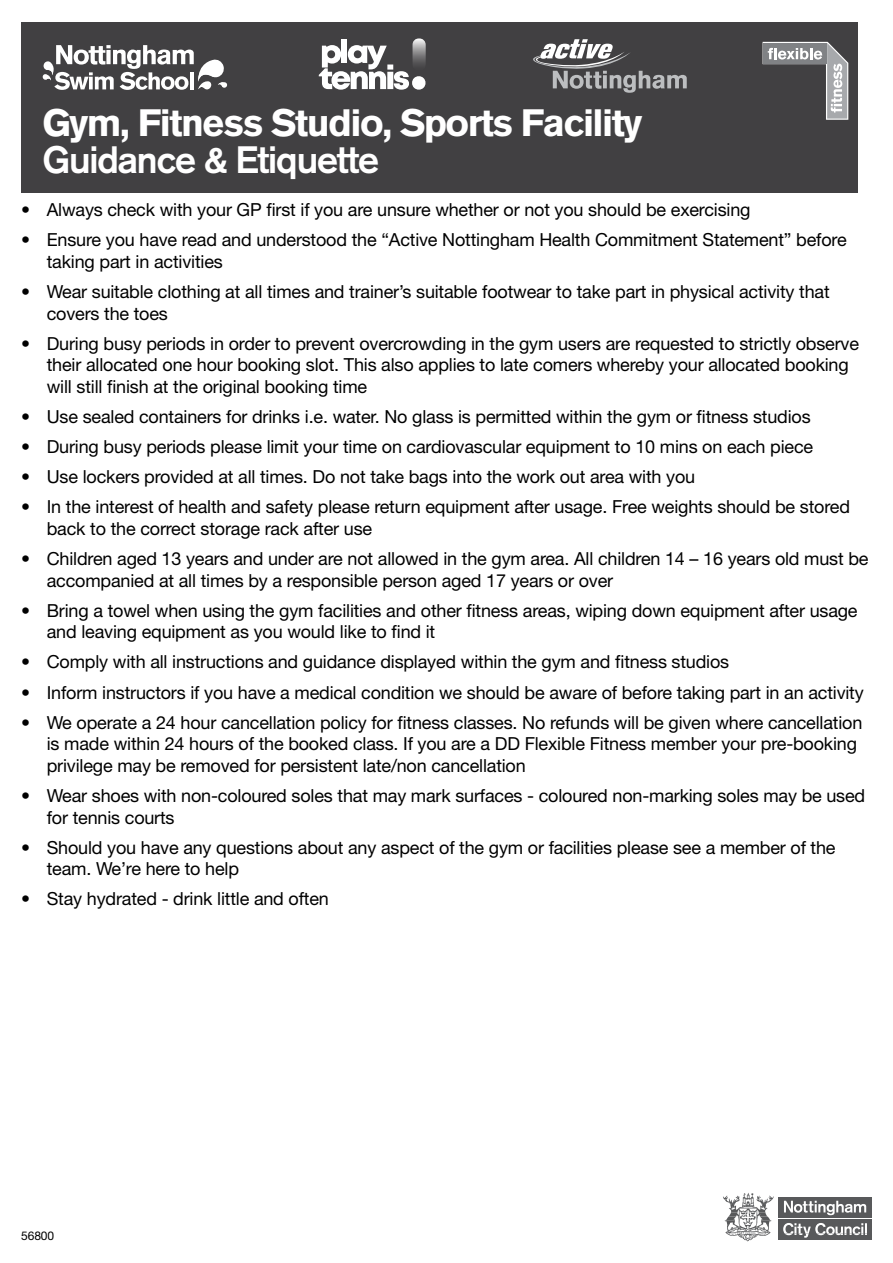
<style>
.page{position:relative;width:893px;height:1263px;background:#fff}
.page>*{position:absolute;margin:0;border:0;box-sizing:border-box;transform-origin:0 0}
.t1{font:900 37.5px "Akzidenz Grotesk";letter-spacing:-.04em;color:#fff}
.t2{font:700 37.5px "Akzidenz Grotesk";letter-spacing:-.03em;color:#fff}
.t3{font:18px/21.6px "Helvetica Neue";letter-spacing:-.01em;color:#000}
.t4{font:12px "Helvetica Neue";letter-spacing:-.01em;color:#000}
</style>
<div class="page">
<div style="left:21px;top:21px;width:837px;height:171px;background:#414042"></div>
<svg style="left:533px;top:39px;width:154px;height:54px"></svg>
<svg style="left:763px;top:42px;width:85px;height:78px"></svg>
<svg style="left:43px;top:45px;width:184px;height:45px"></svg>
<div style="left:778px;top:1219px;width:94px;height:21px;background:#58595b"></div>
<div style="left:778px;top:1197px;width:94px;height:20px;background:#58595b"></div>
<svg style="left:723px;top:1193px;width:51px;height:49px"></svg>
<svg style="left:784px;top:1201px;width:82px;height:14px"></svg>
<svg style="left:783px;top:1223px;width:84px;height:15px"></svg>
<svg style="left:319px;top:38px;width:107px;height:52px"></svg>
<h1 class="t1" style="left:43px;top:100px;width:601px">Gym, Fitness Studio, Sports Facility</h1>
<h1 class="t2" style="left:43px;top:138px;width:338px">Guidance &amp; Etiquette</h1>
<p class="t3" style="left:21px;top:199px;width:731px">• Always check with your GP first if you are unsure whether or not you should be exercising</p>
<p class="t3" style="left:47px;top:229px;width:801px;text-indent:-26px">• Ensure you have read and understood the “Active Nottingham Health Commitment Statement” before taking part in activities</p>
<p class="t3" style="left:47px;top:281px;width:784px;text-indent:-26px">• Wear suitable clothing at all times and trainer’s suitable footwear to take part in physical activity that covers the toes</p>
<p class="t3" style="left:47px;top:332px;width:814px;text-indent:-26px">• During busy periods in order to prevent overcrowding in the gym users are requested to strictly observe their allocated one hour booking slot. This also applies to late comers whereby your allocated booking will still finish at the original booking time</p>
<p class="t3" style="left:21px;top:405px;width:791px">• Use sealed containers for drinks i.e. water. No glass is permitted within the gym or fitness studios</p>
<p class="t3" style="left:21px;top:436px;width:793px">• During busy periods please limit your time on cardiovascular equipment to 10 mins on each piece</p>
<p class="t3" style="left:21px;top:466px;width:675px">• Use lockers provided at all times. Do not take bags into the work out area with you</p>
<p class="t3" style="left:47px;top:496px;width:805px;text-indent:-26px">• In the interest of health and safety please return equipment after usage. Free weights should be stored back to the correct storage rack after use</p>
<p class="t3" style="left:47px;top:547px;width:823px;text-indent:-26px">• Children aged 13 years and under are not allowed in the gym area. All children 14 – 16 years old must be accompanied at all times by a responsible person aged 17 years or over</p>
<p class="t3" style="left:47px;top:599px;width:812px;text-indent:-26px">• Bring a towel when using the gym facilities and other fitness areas, wiping down equipment after usage and leaving equipment as you would like to find it</p>
<p class="t3" style="left:21px;top:651px;width:709px">• Comply with all instructions and guidance displayed within the gym and fitness studios</p>
<p class="t3" style="left:21px;top:681px;width:844px">• Inform instructors if you have a medical condition we should be aware of before taking part in an activity</p>
<p class="t3" style="left:47px;top:711px;width:817px;text-indent:-26px">• We operate a 24 hour cancellation policy for fitness classes. No refunds will be given where cancellation is made within 24 hours of the booked class. If you are a DD Flexible Fitness member your pre-booking privilege may be removed for persistent late/non cancellation</p>
<p class="t3" style="left:47px;top:784px;width:820px;text-indent:-26px">• Wear shoes with non-coloured soles that may mark surfaces - coloured non-marking soles may be used for tennis courts</p>
<p class="t3" style="left:47px;top:836px;width:790px;text-indent:-26px">• Should you have any questions about any aspect of the gym or facilities please see a member of the team. We’re here to help</p>
<p class="t3" style="left:21px;top:888px;width:309px">• Stay hydrated - drink little and often</p>
<p class="t4" style="left:21px;top:1228px;width:34px">56800</p>
</div>
